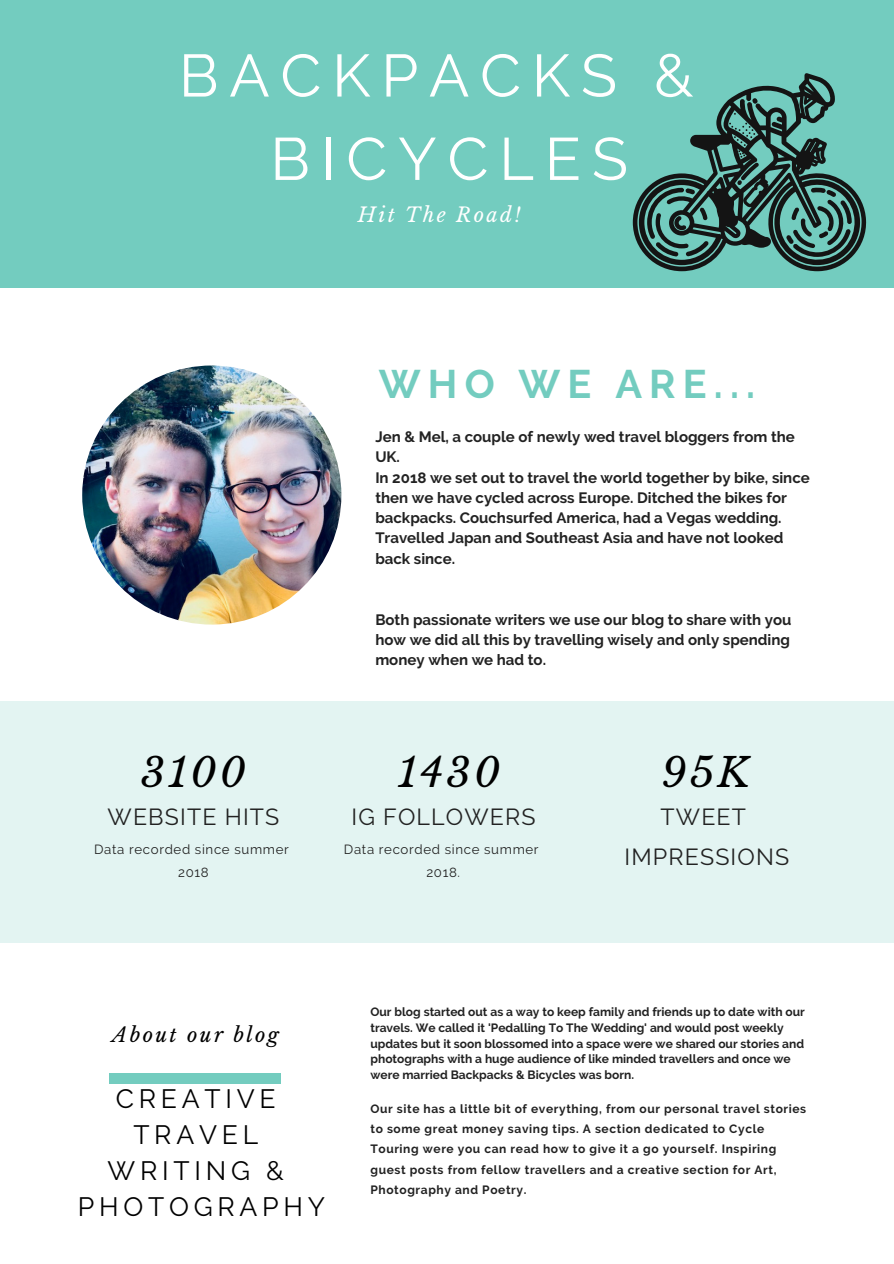
<style>
.page{position:relative;width:894px;height:1264px;background:#fff}
.page>*{position:absolute;margin:0;border:0;box-sizing:border-box;transform-origin:0 0}
.t1{font:59.55px/83.2px "Raleway";letter-spacing:.18em;color:#fff;text-align:center}
.t2{font:italic 39.75px "Libre Baskerville";letter-spacing:.08em;color:#000}
.t3{font:700 39.75px "Raleway";letter-spacing:.18em;color:#73ccbf}
.t4{font:26.55px/36px "Raleway";letter-spacing:.18em;color:#000;text-align:center}
.t5{font:23.25px/40.5px "Raleway";letter-spacing:.05em;color:#222;text-align:center}
.t6{font:italic 19.8px "Libre Baskerville";letter-spacing:.12em;color:#000}
.t7{font:italic 19.8px "Libre Baskerville";letter-spacing:.12em;color:#fff}
.t8{font:700 15px/20.2px "Raleway";color:#222}
.t9{font:13.2px/22.5px "Raleway";letter-spacing:.05em;color:#222;text-align:center}
.t10{font:700 12px/15.8px "Raleway";color:#222}
.t11{font:700 12px/20.2px "Raleway";letter-spacing:.05em;color:#222}
</style>
<div class="page">
<div style="left:0;top:0;width:893px;height:288px;background:#73ccbf"></div>
<div style="left:0;top:701px;width:893px;height:241px;background:#e3f4f2"></div>
<img style="left:82px;top:365px;width:259px;height:259px;border-radius:50%">
<div style="left:109px;top:1073px;width:171px;height:10px;background:#73ccbf"></div>
<svg style="left:632px;top:73px;width:233px;height:198px"></svg>
<svg style="left:647px;top:188px;width:61px;height:68px"></svg>
<svg style="left:729px;top:123px;width:29px;height:62px"></svg>
<h1 class="t1" style="left:179px;top:34px;width:516px">BACKPACKS &amp;<br>BICYCLES</h1>
<h3 class="t7" style="left:358px;top:203px;width:164px">Hit The Road!</h3>
<h2 class="t3" style="left:379px;top:360px;width:377px">WHO WE ARE...</h2>
<p class="t8" style="left:375px;top:426px;width:436px">Jen &amp; Mel, a couple of newly wed travel bloggers from the UK.<br>In 2018 we set out to travel the world together by bike, since then we have cycled across Europe. Ditched the bikes for backpacks. Couchsurfed America, had a Vegas wedding.<br>Travelled Japan and Southeast Asia and have not looked back since.</p>
<p class="t8" style="left:375px;top:609px;width:417px;text-align:justify">Both passionate writers we use our blog to share with you how we did all this by travelling wisely and only spending money when we had to.</p>
<h2 class="t2" style="left:141px;top:748px;width:107px">3100</h2>
<h2 class="t2" style="left:398px;top:748px;width:103px">1430</h2>
<h2 class="t2" style="left:661px;top:748px;width:90px">95K</h2>
<h3 class="t5" style="left:108px;top:796px;width:173px">WEBSITE HITS</h3>
<h3 class="t5" style="left:351px;top:796px;width:186px">IG FOLLOWERS</h3>
<h3 class="t5" style="left:624px;top:796px;width:166px">TWEET<br>IMPRESSIONS</h3>
<p class="t9" style="left:94px;top:838px;width:196px">Data recorded since summer<br>2018</p>
<p class="t9" style="left:344px;top:838px;width:196px">Data recorded since summer<br>2018.</p>
<h3 class="t6" style="left:112px;top:1022px;width:168px">About our blog</h3>
<h3 class="t4" style="left:78px;top:1080px;width:249px">CREATIVE<br>TRAVEL<br>WRITING &amp;<br>PHOTOGRAPHY</h3>
<p class="t10" style="left:370px;top:1003px;width:436px">Our blog started out as a way to keep family and friends up to date with our travels. We called it 'Pedalling To The Wedding' and would post weekly updates but it soon blossomed into a space were we shared our stories and photographs with a huge audience of like minded travellers and once we were married Backpacks &amp; Bicycles was born.</p>
<p class="t11" style="left:370px;top:1098px;width:437px">Our site has a little bit of everything, from our personal travel stories to some great money saving tips. A section dedicated to Cycle Touring were you can read how to give it a go yourself. Inspiring guest posts from fellow travellers and a creative section for Art, Photography and Poetry.</p>
</div>
